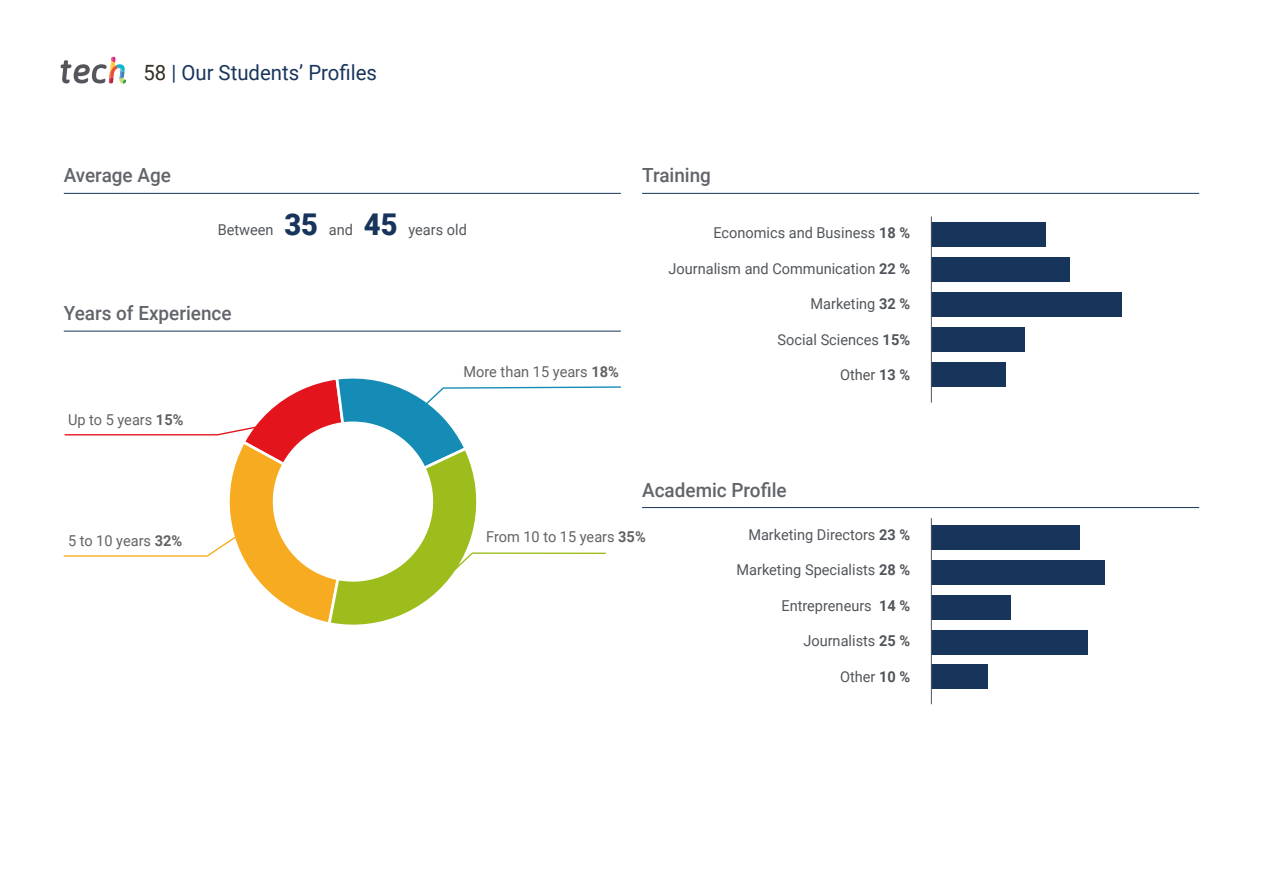
<style>
.page{position:relative;width:1263px;height:893px;background:#fff}
.page>*{position:absolute;margin:0;border:0;box-sizing:border-box;transform-origin:0 0}
.t1{font:21px "Roboto";color:#1a355c}
.t2{font:500 19.5px "Roboto";color:#61646a}
.t3{font:15px "Roboto";color:#52555b}
.t4{font:15px "Roboto";color:#636363}
.s1{color:#312e20}
.s2{font-weight:900;font-size:30px;color:#17355b}
.s3{font-weight:700}
</style>
<div class="page">
<svg style="left:61px;top:57px;width:65px;height:27px"></svg>
<hr style="left:64px;top:193px;width:557px;height:1px;background:#17355b">
<hr style="left:64px;top:331px;width:557px;height:1px;background:#17355b">
<svg style="left:64px;top:378px;width:557px;height:247px"></svg>
<hr style="left:642px;top:193px;width:557px;height:1px;background:#17355b">
<div style="left:931px;top:223px;width:115px;height:24px;background:#17355b"></div>
<div style="left:931px;top:257px;width:138px;height:25px;background:#17355b"></div>
<div style="left:931px;top:292px;width:191px;height:25px;background:#17355b"></div>
<div style="left:931px;top:327px;width:94px;height:25px;background:#17355b"></div>
<div style="left:932px;top:362px;width:74px;height:25px;background:#17355b"></div>
<hr style="left:931px;top:217px;width:1px;height:186px;background:#52555b">
<div style="left:931px;top:560px;width:174px;height:25px;background:#17355b"></div>
<hr style="left:642px;top:507px;width:557px;height:1px;background:#17355b">
<div style="left:931px;top:525px;width:149px;height:25px;background:#17355b"></div>
<div style="left:931px;top:595px;width:80px;height:25px;background:#17355b"></div>
<div style="left:931px;top:630px;width:157px;height:24px;background:#17355b"></div>
<div style="left:931px;top:665px;width:57px;height:24px;background:#17355b"></div>
<hr style="left:931px;top:518px;width:1px;height:186px;background:#52555b">
<h1 class="t1" style="left:144px;top:57px;width:235px"><span class="s1">58</span> | Our Students’ Profiles</h1>
<h2 class="t2" style="left:64px;top:161px;width:109px">Average Age</h2>
<p class="t3" style="left:218px;top:219px;width:251px">Between <span class="s2">35</span> and <span class="s2">45</span> years old</p>
<h2 class="t2" style="left:64px;top:300px;width:169px">Years of Experience</h2>
<p class="t4" style="left:68px;top:409px;width:117px">Up to 5 years <span class="s3">15%</span></p>
<p class="t4" style="left:463px;top:361px;width:157px">More than 15 years <span class="s3">18%</span></p>
<h2 class="t2" style="left:642px;top:161px;width:70px">Training</h2>
<p class="t3" style="left:713px;top:222px;width:198px">Economics and Business <span class="s3">18 %</span></p>
<p class="t3" style="left:668px;top:258px;width:243px">Journalism and Communication <span class="s3">22 %</span></p>
<p class="t3" style="left:810px;top:293px;width:101px">Marketing <span class="s3">32 %</span></p>
<p class="t3" style="left:777px;top:329px;width:134px">Social Sciences <span class="s3">15%</span></p>
<p class="t3" style="left:840px;top:364px;width:72px">Other <span class="s3">13 %</span></p>
<h2 class="t2" style="left:642px;top:476px;width:146px">Academic Profile</h2>
<p class="t3" style="left:748px;top:524px;width:163px">Marketing Directors <span class="s3">23 %</span></p>
<p class="t3" style="left:736px;top:559px;width:175px">Marketing Specialists <span class="s3">28 %</span></p>
<p class="t3" style="left:781px;top:595px;width:130px">Entrepreneurs <span class="s3">14 %</span></p>
<p class="t3" style="left:803px;top:630px;width:108px">Journalists <span class="s3">25 %</span></p>
<p class="t3" style="left:840px;top:666px;width:72px">Other <span class="s3">10 %</span></p>
<p class="t4" style="left:68px;top:530px;width:116px">5 to 10 years <span class="s3">32%</span></p>
<p class="t4" style="left:486px;top:526px;width:161px">From 10 to 15 years <span class="s3">35%</span></p>
</div>
